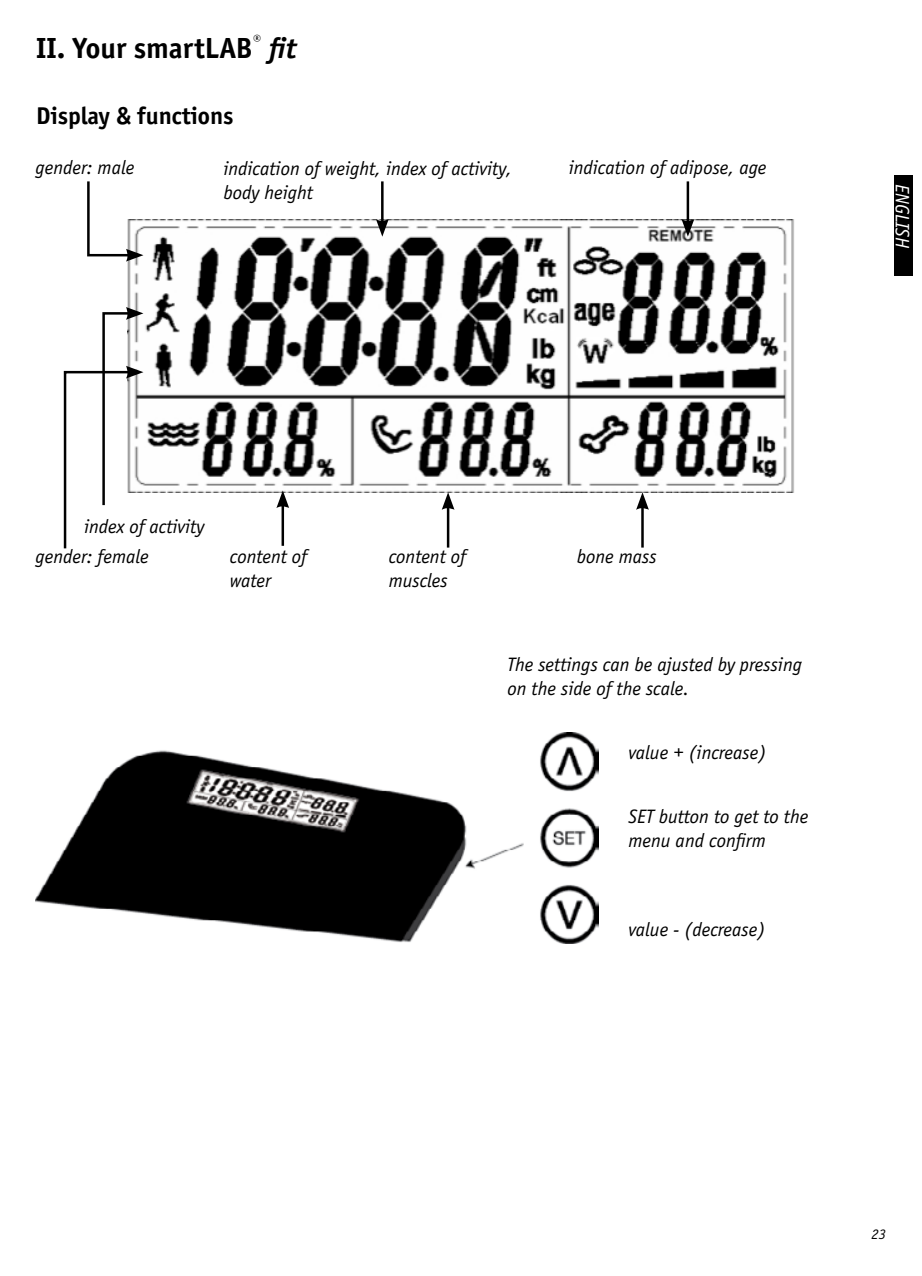
<style>
.page{position:relative;width:922px;height:1276px;background:#fff}
.page>*{position:absolute;margin:0;border:0;box-sizing:border-box;transform-origin:0 0}
.t1{font:700 30px "Officina Sans";color:#000}
.t2{font:700 25px "Officina Sans";color:#000}
.t3{font:italic 20px/24px "Officina Sans";color:#000}
.t4{font:italic 20px "Officina Sans";color:#fff}
.t5{font:italic 15px "Officina Sans";color:#000}
.s1{font-style:italic}
</style>
<div class="page">
<div style="left:893px;top:175px;width:18px;height:101px;background:#000"></div>
<img style="left:128px;top:220px;width:666px;height:272px">
<hr style="left:381px;top:181px;width:2px;height:42px;background:#000">
<svg style="left:376px;top:219px;width:12px;height:18px"></svg>
<svg style="left:87px;top:181px;width:56px;height:80px"></svg>
<svg style="left:63px;top:307px;width:80px;height:242px"></svg>
<hr style="left:686px;top:181px;width:3px;height:42px;background:#000">
<svg style="left:681px;top:219px;width:13px;height:18px"></svg>
<hr style="left:281px;top:504px;width:3px;height:42px;background:#000">
<svg style="left:276px;top:490px;width:13px;height:18px"></svg>
<hr style="left:447px;top:506px;width:2px;height:41px;background:#000">
<svg style="left:441px;top:492px;width:13px;height:18px"></svg>
<hr style="left:641px;top:506px;width:2px;height:41px;background:#000">
<svg style="left:636px;top:492px;width:12px;height:18px"></svg>
<img style="left:35px;top:733px;width:563px;height:210px">
<h1 class="t1" style="left:36px;top:30px;width:262px">II. Your smartLAB<sup>®</sup> <span class="s1">fit</span></h1>
<p class="t2" style="left:36px;top:101px;width:199px">Display &amp; functions</p>
<p class="t3" style="left:223px;top:156px;width:290px">indication of weight, index of activity, body height</p>
<p class="t3" style="left:35px;top:156px;width:100px">gender: male</p>
<p class="t3" style="left:568px;top:156px;width:199px">indication of adipose, age</p>
<p class="t4" style="left:912px;top:184px;width:65px;rotate:90deg">ENGLISH</p>
<p class="t3" style="left:84px;top:515px;width:122px">index of activity</p>
<p class="t3" style="left:35px;top:545px;width:115px">gender: female</p>
<p class="t3" style="left:230px;top:545px;width:79px">content of water</p>
<p class="t3" style="left:388px;top:545px;width:79px">content of muscles</p>
<p class="t3" style="left:576px;top:545px;width:81px">bone mass</p>
<p class="t3" style="left:507px;top:652px;width:296px">The settings can be ajusted by pressing on the side of the scale.</p>
<p class="t3" style="left:628px;top:741px;width:140px">value + (increase)</p>
<p class="t3" style="left:628px;top:805px;width:181px">SET button to get to the menu and confirm</p>
<p class="t3" style="left:628px;top:917px;width:139px">value - (decrease)</p>
<p class="t5" style="left:871px;top:1226px;width:16px">23</p>
</div>
